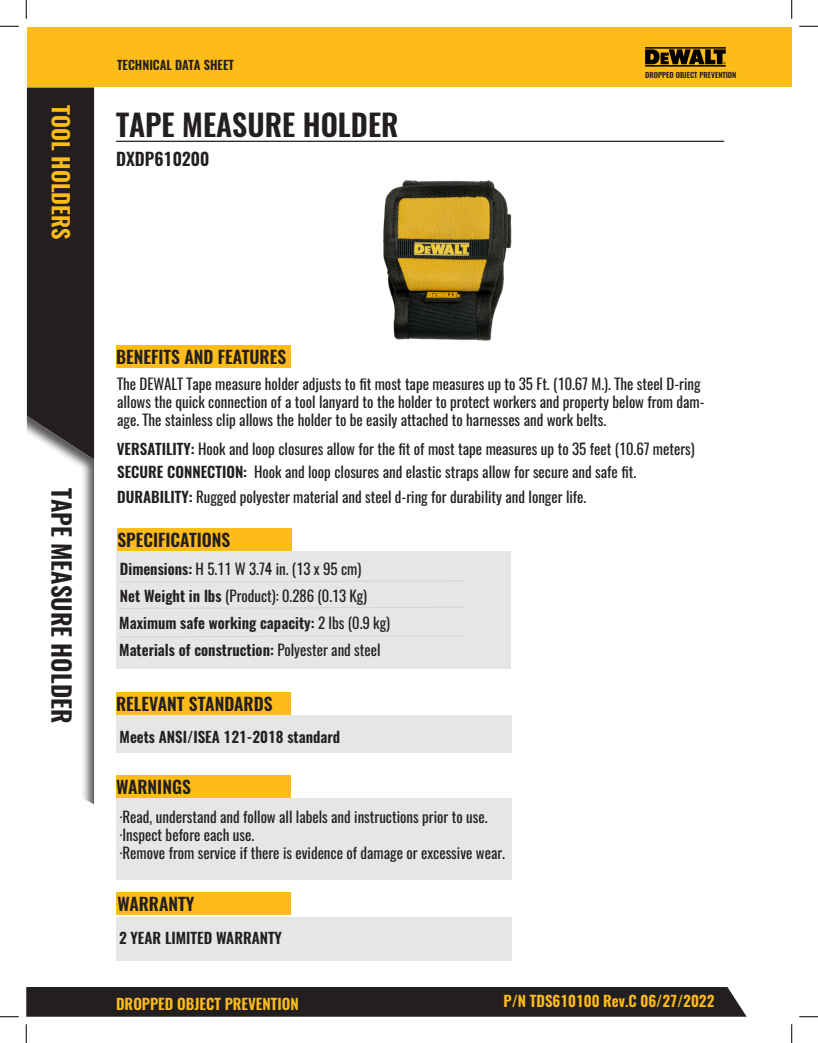
<style>
.page{position:relative;width:818px;height:1043px;background:#fff}
.page>*{position:absolute;margin:0;border:0;box-sizing:border-box;transform-origin:0 0}
.t1{font:600 30px "Oswald";color:#231f20}
.t2{font:600 25px "Oswald";color:#231f20}
.t3{font:600 22.5px "Oswald";color:#fdbc19}
.t4{font:600 17.5px "Oswald";color:#231f20}
.t5{font:15px/18px "Oswald";color:#231f20}
.t6{font:600 15px "Oswald";color:#231f20}
.t7{font:600 15px "Oswald";color:#fdbc19}
.t8{font:600 12.5px "Oswald";color:#231f20}
.t9{font:600 7.5px "Oswald";color:#231f20}
.s1{font-weight:600}
.s2{font-weight:400}
</style>
<div class="page">
<div style="left:27px;top:27px;width:764px;height:60px;background:#fdbc19"></div>
<div style="left:27px;top:87px;width:67px;height:327px;background:#231f20"></div>
<div style="left:26px;top:414px;width:69px;height:392px;background:#231f20;opacity:.75"></div>
<div style="left:26px;top:987px;width:720px;height:29px;background:#231f20"></div>
<hr style="left:116px;top:141px;width:608px;height:1px;background:#231f20">
<div style="left:116px;top:345px;width:175px;height:23px;background:#fdbc19"></div>
<div style="left:117px;top:528px;width:174px;height:23px;background:#fdbc19"></div>
<div style="left:116px;top:692px;width:175px;height:23px;background:#fdbc19"></div>
<div style="left:116px;top:892px;width:175px;height:23px;background:#fdbc19"></div>
<div style="left:116px;top:775px;width:175px;height:22px;background:#fdbc19"></div>
<div style="left:117px;top:551px;width:393px;height:118px;background:#e6e6e6"></div>
<div style="left:117px;top:715px;width:395px;height:38px;background:#e6e6e6"></div>
<div style="left:116px;top:916px;width:396px;height:44px;background:#e6e6e6"></div>
<div style="left:117px;top:798px;width:395px;height:81px;background:#e6e6e6"></div>
<img style="left:383px;top:179px;width:129px;height:162px">
<svg style="left:119px;top:580px;width:346px;height:3px"></svg>
<svg style="left:118px;top:607px;width:346px;height:2px"></svg>
<svg style="left:119px;top:635px;width:346px;height:2px"></svg>
<hr style="left:645px;top:47px;width:80px;height:2px;background:#000">
<svg style="left:645px;top:49px;width:80px;height:15px"></svg>
<hr style="left:645px;top:65px;width:80px;height:2px;background:#000">
<svg style="left:0;top:25px;width:19px;height:2px"></svg>
<svg style="left:799px;top:25px;width:19px;height:2px"></svg>
<svg style="left:0;top:1016px;width:19px;height:1px"></svg>
<svg style="left:799px;top:1016px;width:19px;height:1px"></svg>
<svg style="left:25px;top:0;width:2px;height:19px"></svg>
<svg style="left:25px;top:1024px;width:2px;height:18px"></svg>
<svg style="left:791px;top:0;width:1px;height:19px"></svg>
<svg style="left:791px;top:1024px;width:1px;height:18px"></svg>
<p class="t3" style="left:77px;top:105px;width:136px;rotate:90deg">TOOL HOLDERS</p>
<p class="t8" style="left:117px;top:57px;width:118px">TECHNICAL DATA SHEET</p>
<p class="t1" style="left:116px;top:103px;width:284px">TAPE MEASURE HOLDER</p>
<p class="t4" style="left:116px;top:147px;width:95px">DXDP610200</p>
<p class="t9" style="left:645px;top:70px;width:93px">DROPPED OBJECT PREVENTION</p>
<p class="t2" style="left:79px;top:488px;width:237px;rotate:90deg">TAPE MEASURE HOLDER</p>
<p class="t4" style="left:116px;top:345px;width:172px">BENEFITS AND FEATURES</p>
<p class="t5" style="left:117px;top:375px;width:589px">The DEWALT Tape measure holder adjusts to fit most tape measures up to 35 Ft. (10.67 M.). The steel D-ring allows the quick connection of a tool lanyard to the holder to protect workers and property below from dam&shy;age. The stainless clip allows the holder to be easily attached to harnesses and work belts.</p>
<p class="t5" style="left:117px;top:439px;width:579px"><span class="s1">VERSATILITY:</span> Hook and loop closures allow for the fit of most tape measures up to 35 feet (10.67 meters)</p>
<p class="t5" style="left:117px;top:463px;width:520px"><span class="s1">SECURE CONNECTION:</span> Hook and loop closures and elastic straps allow for secure and safe fit.</p>
<p class="t5" style="left:117px;top:487px;width:470px"><span class="s1">DURABILITY:</span> Rugged polyester material and steel d-ring for durability and longer life.</p>
<p class="t4" style="left:117px;top:528px;width:115px">SPECIFICATIONS</p>
<p class="t5" style="left:120px;top:560px;width:243px"><span class="s1">Dimensions:</span> H 5.11 W 3.74 in. (13 x 95 cm)</p>
<p class="t5" style="left:120px;top:586px;width:249px"><span class="s1">Net Weight in lbs</span> (Product): 0.286 (0.13 Kg)</p>
<p class="t6" style="left:119px;top:612px;width:272px">Maximum safe working capacity: <span class="s2">2 lbs (0.9 kg)</span></p>
<p class="t6" style="left:119px;top:639px;width:263px">Materials of construction: <span class="s2">Polyester and steel</span></p>
<p class="t4" style="left:116px;top:692px;width:158px">RELEVANT STANDARDS</p>
<p class="t6" style="left:120px;top:726px;width:222px">Meets ANSI/ISEA 121-2018 standard</p>
<p class="t4" style="left:116px;top:774px;width:76px">WARNINGS</p>
<p class="t5" style="left:120px;top:808px;width:369px">·Read, understand and follow all labels and instructions prior to use.</p>
<p class="t5" style="left:120px;top:826px;width:136px">·Inspect before each use.</p>
<p class="t5" style="left:120px;top:844px;width:386px">·Remove from service if there is evidence of damage or excessive wear.</p>
<p class="t4" style="left:117px;top:892px;width:78px">WARRANTY</p>
<p class="t6" style="left:119px;top:927px;width:164px">2 YEAR LIMITED WARRANTY</p>
<p class="t7" style="left:116px;top:993px;width:184px">DROPPED OBJECT PREVENTION</p>
<p class="t7" style="left:503px;top:990px;width:212px">P/N TDS610100 Rev.C 06/27/2022</p>
</div>
